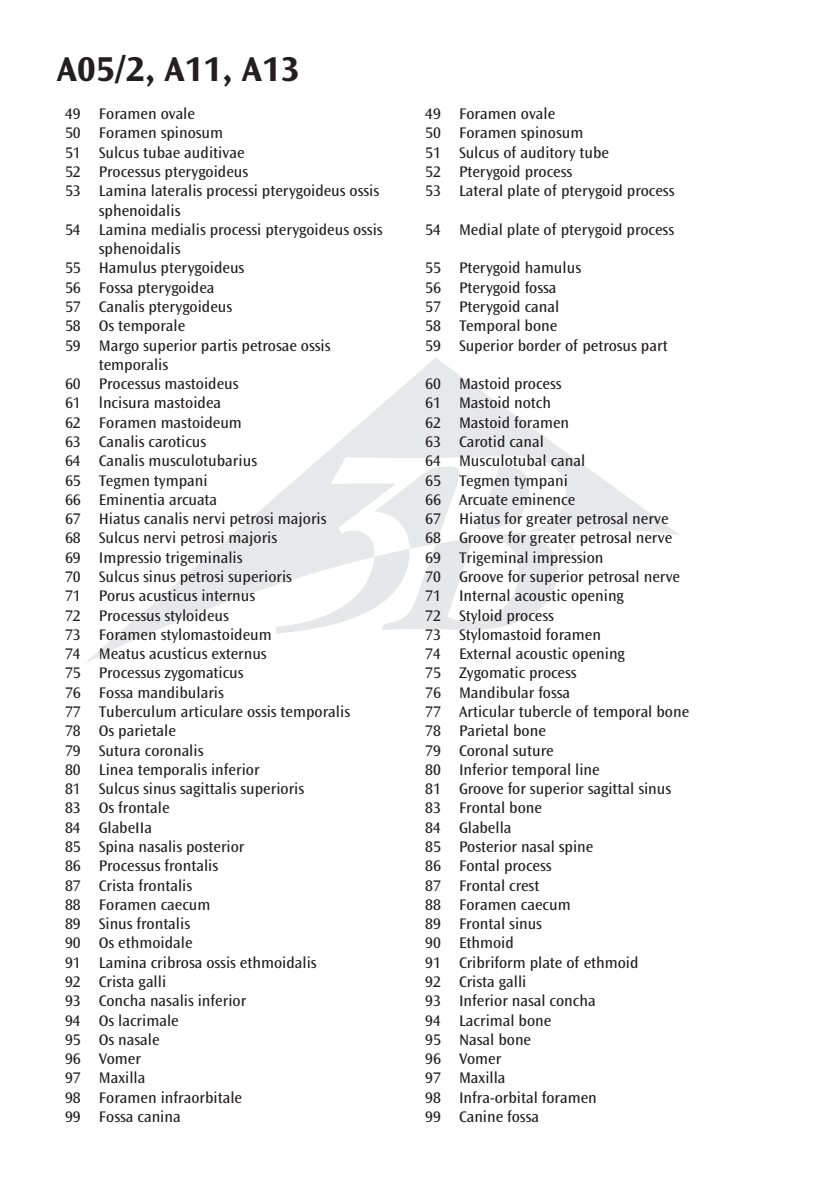
<style>
.page{position:relative;width:836px;height:1191px;background:#fff}
.page>*{position:absolute;margin:0;border:0;box-sizing:border-box;transform-origin:0 0}
.t1{font:36.2px "Perpetua";color:#e6e7e9}
.t2{font:700 36px "Ocean Sans";color:#231f20}
.t3{font:16px/19.2px "Ocean Sans";color:#231f20}
</style>
<div class="page">
<svg style="left:84px;top:358px;width:595px;height:306px"></svg>
<svg style="left:276px;top:456px;width:289px;height:177px"></svg>
<h2 class="t2" style="left:57px;top:49px;width:244px">A05/2, A11, A13</h2>
<p class="t3" style="left:65px;top:104px;width:131px">49 Foramen ovale</p>
<p class="t3" style="left:65px;top:124px;width:159px">50 Foramen spinosum</p>
<p class="t3" style="left:65px;top:143px;width:181px">51 Sulcus tubae auditivae</p>
<p class="t3" style="left:65px;top:162px;width:185px">52 Processus pterygoideus</p>
<p class="t3" style="left:65px;top:182px;width:315px">53 Lamina lateralis processi pterygoideus ossis</p>
<p class="t3" style="left:99px;top:201px;width:83px">sphenoidalis</p>
<p class="t3" style="left:65px;top:220px;width:319px">54 Lamina medialis processi pterygoideus ossis</p>
<p class="t3" style="left:99px;top:239px;width:83px">sphenoidalis</p>
<p class="t3" style="left:65px;top:259px;width:181px">55 Hamulus pterygoideus</p>
<p class="t3" style="left:65px;top:278px;width:151px">56 Fossa pterygoidea</p>
<p class="t3" style="left:65px;top:297px;width:168px">57 Canalis pterygoideus</p>
<p class="t3" style="left:65px;top:316px;width:122px">58 Os temporale</p>
<p class="t3" style="left:65px;top:336px;width:267px">59 Margo superior partis petrosae ossis</p>
<p class="t3" style="left:99px;top:355px;width:71px">temporalis</p>
<p class="t3" style="left:65px;top:374px;width:175px">60 Processus mastoideus</p>
<p class="t3" style="left:65px;top:394px;width:157px">61 lncisura mastoidea</p>
<p class="t3" style="left:65px;top:413px;width:178px">62 Foramen mastoideum</p>
<p class="t3" style="left:65px;top:432px;width:143px">63 Canalis caroticus</p>
<p class="t3" style="left:65px;top:451px;width:193px">64 Canalis musculotubarius</p>
<p class="t3" style="left:65px;top:471px;width:144px">65 Tegmen tympani</p>
<p class="t3" style="left:65px;top:490px;width:154px">66 Eminentia arcuata</p>
<p class="t3" style="left:65px;top:509px;width:263px">67 Hiatus canalis nervi petrosi majoris</p>
<p class="t3" style="left:65px;top:529px;width:213px">68 Sulcus nervi petrosi majoris</p>
<p class="t3" style="left:65px;top:548px;width:179px">69 Impressio trigeminalis</p>
<p class="t3" style="left:65px;top:567px;width:228px">70 Sulcus sinus petrosi superioris</p>
<p class="t3" style="left:65px;top:586px;width:191px">71 Porus acusticus internus</p>
<p class="t3" style="left:65px;top:606px;width:165px">72 Processus styloideus</p>
<p class="t3" style="left:65px;top:625px;width:208px">73 Foramen stylomastoideum</p>
<p class="t3" style="left:65px;top:644px;width:203px">74 Meatus acusticus externus</p>
<p class="t3" style="left:65px;top:664px;width:180px">75 Processus zygomaticus</p>
<p class="t3" style="left:65px;top:683px;width:160px">76 Fossa mandibularis</p>
<p class="t3" style="left:65px;top:702px;width:286px">77 Tuberculum articulare ossis temporalis</p>
<p class="t3" style="left:65px;top:721px;width:112px">78 Os parietale</p>
<p class="t3" style="left:65px;top:741px;width:140px">79 Sutura coronalis</p>
<p class="t3" style="left:65px;top:760px;width:196px">80 Linea temporalis inferior</p>
<p class="t3" style="left:65px;top:779px;width:240px">81 Sulcus sinus sagittalis superioris</p>
<p class="t3" style="left:65px;top:798px;width:106px">83 Os frontale</p>
<p class="t3" style="left:65px;top:818px;width:88px">84 GlabeIIa</p>
<p class="t3" style="left:65px;top:837px;width:181px">85 Spina nasalis posterior</p>
<p class="t3" style="left:65px;top:856px;width:154px">86 Processus frontalis</p>
<p class="t3" style="left:65px;top:876px;width:128px">87 Crista frontalis</p>
<p class="t3" style="left:65px;top:895px;width:147px">88 Foramen caecum</p>
<p class="t3" style="left:65px;top:914px;width:126px">89 Sinus frontalis</p>
<p class="t3" style="left:65px;top:933px;width:129px">90 Os ethmoidale</p>
<p class="t3" style="left:65px;top:953px;width:253px">91 Lamina cribrosa ossis ethmoidalis</p>
<p class="t3" style="left:65px;top:972px;width:103px">92 Crista galli</p>
<p class="t3" style="left:65px;top:991px;width:183px">93 Concha nasalis inferior</p>
<p class="t3" style="left:65px;top:1011px;width:115px">94 Os lacrimale</p>
<p class="t3" style="left:65px;top:1030px;width:96px">95 Os nasale</p>
<p class="t3" style="left:65px;top:1049px;width:77px">96 Vomer</p>
<p class="t3" style="left:65px;top:1068px;width:82px">97 Maxilla</p>
<p class="t3" style="left:65px;top:1088px;width:178px">98 Foramen infraorbitale</p>
<p class="t3" style="left:65px;top:1107px;width:117px">99 Fossa canina</p>
<p class="t3" style="left:425px;top:104px;width:250px">49 Foramen ovale<br>50 Foramen spinosum<br>51 Sulcus of auditory tube<br>52 Pterygoid process<br>53 Lateral plate of pterygoid process</p>
<p class="t3" style="left:425px;top:220px;width:250px">54 Medial plate of pterygoid process</p>
<p class="t3" style="left:425px;top:259px;width:244px">55 Pterygoid hamulus<br>56 Pterygoid fossa<br>57 Pterygoid canal<br>58 Temporal bone<br>59 Superior border of petrosus part</p>
<p class="t3" style="left:425px;top:374px;width:265px">60 Mastoid process<br>61 Mastoid notch<br>62 Mastoid foramen<br>63 Carotid canal<br>64 Musculotubal canal<br>65 Tegmen tympani<br>66 Arcuate eminence<br>67 Hiatus for greater petrosal nerve<br>68 Groove for greater petrosal nerve<br>69 Trigeminal impression<br>70 Groove for superior petrosal nerve<br>71 Internal acoustic opening<br>72 Styloid process<br>73 Stylomastoid foramen<br>74 External acoustic opening<br>75 Zygomatic process<br>76 Mandibular fossa<br>77 Articular tubercle of temporal bone<br>78 Parietal bone<br>79 Coronal suture<br>80 Inferior temporal line<br>81 Groove for superior sagittal sinus<br>83 Frontal bone<br>84 Glabella<br>85 Posterior nasal spine<br>86 Fontal process<br>87 Frontal crest<br>88 Foramen caecum<br>89 Frontal sinus<br>90 Ethmoid<br>91 Cribriform plate of ethmoid<br>92 Crista galli<br>93 Inferior nasal concha<br>94 Lacrimal bone<br>95 Nasal bone<br>96 Vomer<br>97 Maxilla<br>98 Infra-orbital foramen<br>99 Canine fossa</p>
<h1 class="t1" style="left:556px;top:529px;width:29px">®</h1>
</div>
